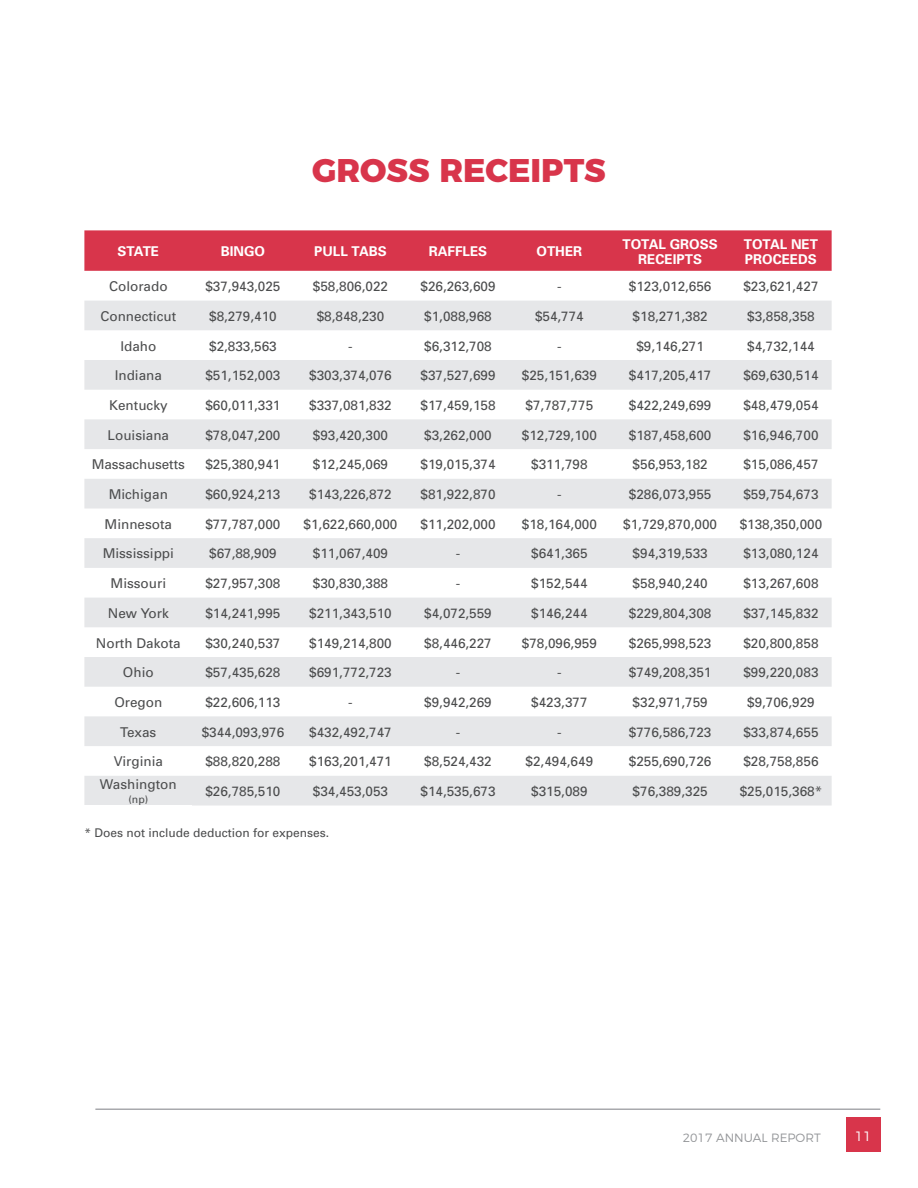
<style>
.page{position:relative;width:918px;height:1188px;background:#fff}
.page>*{position:absolute;margin:0;border:0;box-sizing:border-box;transform-origin:0 0}
.t1{font:800 32.85px "Montserrat";color:#d8354b}
.t2{font:13.5px "Univers";color:#4b4c4d}
.t3{font:700 13.5px/15px "Univers";color:#fff;text-align:center}
.t4{font:300 13.5px "Montserrat";color:#fff}
.t5{font:12px "Univers";color:#4b4c4d}
.t6{font:300 12px "Montserrat";color:#939598}
.t7{font:10.5px "Univers";color:#4b4c4d}
</style>
<div class="page">
<hr style="left:95px;top:1108px;width:785px;height:2px;background:#a8a9ad">
<div style="left:846px;top:1118px;width:34px;height:34px;background:#d8354b"></div>
<div style="left:84px;top:230px;width:748px;height:41px;background:#d8354b"></div>
<svg style="left:84px;top:301px;width:748px;height:445px;fill:#e6e7e9"></svg>
<div style="left:84px;top:776px;width:748px;height:30px;background:#e6e7e9"></div>
<p class="t1" style="left:312px;top:143px;width:295px">GROSS RECEIPTS</p>
<p class="t3" style="left:117px;top:243px;width:43px">STATE</p>
<p class="t3" style="left:221px;top:243px;width:46px">BINGO</p>
<p class="t3" style="left:314px;top:243px;width:74px">PULL TABS</p>
<p class="t3" style="left:429px;top:243px;width:60px">RAFFLES</p>
<p class="t3" style="left:537px;top:243px;width:47px">OTHER</p>
<p class="t3" style="left:623px;top:236px;width:97px">TOTAL GROSS<br>RECEIPTS</p>
<p class="t3" style="left:744px;top:236px;width:76px;text-align:left">TOTAL NET<br>PROCEEDS</p>
<p class="t2" style="left:109px;top:278px;width:60px">Colorado</p>
<p class="t2" style="left:205px;top:278px;width:77px">$37,943,025</p>
<p class="t2" style="left:313px;top:278px;width:77px">$58,806,022</p>
<p class="t2" style="left:421px;top:278px;width:77px">$26,263,609</p>
<p class="t2" style="left:557px;top:278px;width:6px">-</p>
<p class="t2" style="left:629px;top:278px;width:84px">$123,012,656</p>
<p class="t2" style="left:743px;top:278px;width:77px">$23,621,427</p>
<p class="t2" style="left:100px;top:308px;width:77px">Connecticut</p>
<p class="t2" style="left:209px;top:308px;width:69px">$8,279,410</p>
<p class="t2" style="left:317px;top:308px;width:69px">$8,848,230</p>
<p class="t2" style="left:424px;top:308px;width:69px">$1,088,968</p>
<p class="t2" style="left:535px;top:308px;width:50px">$54,774</p>
<p class="t2" style="left:633px;top:308px;width:77px">$18,271,382</p>
<p class="t2" style="left:747px;top:308px;width:69px">$3,858,358</p>
<p class="t2" style="left:120px;top:337px;width:38px">Idaho</p>
<p class="t2" style="left:209px;top:337px;width:69px">$2,833,563</p>
<p class="t2" style="left:348px;top:337px;width:6px">-</p>
<p class="t2" style="left:424px;top:337px;width:69px">$6,312,708</p>
<p class="t2" style="left:557px;top:337px;width:6px">-</p>
<p class="t2" style="left:636px;top:337px;width:69px">$9,146,271</p>
<p class="t2" style="left:747px;top:337px;width:69px">$4,732,144</p>
<p class="t2" style="left:115px;top:367px;width:49px">Indiana</p>
<p class="t2" style="left:205px;top:367px;width:77px">$51,152,003</p>
<p class="t2" style="left:309px;top:367px;width:84px">$303,374,076</p>
<p class="t2" style="left:421px;top:367px;width:77px">$37,527,699</p>
<p class="t2" style="left:522px;top:367px;width:77px">$25,151,639</p>
<p class="t2" style="left:629px;top:367px;width:84px">$417,205,417</p>
<p class="t2" style="left:743px;top:367px;width:77px">$69,630,514</p>
<p class="t2" style="left:109px;top:397px;width:60px">Kentucky</p>
<p class="t2" style="left:205px;top:397px;width:77px">$60,011,331</p>
<p class="t2" style="left:309px;top:397px;width:84px">$337,081,832</p>
<p class="t2" style="left:421px;top:397px;width:77px">$17,459,158</p>
<p class="t2" style="left:526px;top:397px;width:69px">$7,787,775</p>
<p class="t2" style="left:629px;top:397px;width:84px">$422,249,699</p>
<p class="t2" style="left:743px;top:397px;width:77px">$48,479,054</p>
<p class="t2" style="left:108px;top:427px;width:63px">Louisiana</p>
<p class="t2" style="left:205px;top:427px;width:77px">$78,047,200</p>
<p class="t2" style="left:313px;top:427px;width:77px">$93,420,300</p>
<p class="t2" style="left:424px;top:427px;width:69px">$3,262,000</p>
<p class="t2" style="left:522px;top:427px;width:77px">$12,729,100</p>
<p class="t2" style="left:629px;top:427px;width:84px">$187,458,600</p>
<p class="t2" style="left:743px;top:427px;width:77px">$16,946,700</p>
<p class="t2" style="left:92px;top:456px;width:94px">Massachusetts</p>
<p class="t2" style="left:205px;top:456px;width:77px">$25,380,941</p>
<p class="t2" style="left:313px;top:456px;width:77px">$12,245,069</p>
<p class="t2" style="left:421px;top:456px;width:77px">$19,015,374</p>
<p class="t2" style="left:531px;top:456px;width:58px">$311,798</p>
<p class="t2" style="left:633px;top:456px;width:77px">$56,953,182</p>
<p class="t2" style="left:743px;top:456px;width:77px">$15,086,457</p>
<p class="t2" style="left:109px;top:486px;width:61px">Michigan</p>
<p class="t2" style="left:205px;top:486px;width:77px">$60,924,213</p>
<p class="t2" style="left:309px;top:486px;width:84px">$143,226,872</p>
<p class="t2" style="left:421px;top:486px;width:77px">$81,922,870</p>
<p class="t2" style="left:557px;top:486px;width:6px">-</p>
<p class="t2" style="left:629px;top:486px;width:84px">$286,073,955</p>
<p class="t2" style="left:743px;top:486px;width:77px">$59,754,673</p>
<p class="t2" style="left:105px;top:516px;width:69px">Minnesota</p>
<p class="t2" style="left:205px;top:516px;width:77px">$77,787,000</p>
<p class="t2" style="left:304px;top:516px;width:95px">$1,622,660,000</p>
<p class="t2" style="left:421px;top:516px;width:77px">$11,202,000</p>
<p class="t2" style="left:522px;top:516px;width:77px">$18,164,000</p>
<p class="t2" style="left:623px;top:516px;width:95px">$1,729,870,000</p>
<p class="t2" style="left:740px;top:516px;width:84px">$138,350,000</p>
<p class="t2" style="left:103px;top:545px;width:73px">Mississippi</p>
<p class="t2" style="left:209px;top:545px;width:69px">$67,88,909</p>
<p class="t2" style="left:313px;top:545px;width:77px">$11,067,409</p>
<p class="t2" style="left:456px;top:545px;width:6px">-</p>
<p class="t2" style="left:531px;top:545px;width:58px">$641,365</p>
<p class="t2" style="left:633px;top:545px;width:77px">$94,319,533</p>
<p class="t2" style="left:743px;top:545px;width:77px">$13,080,124</p>
<p class="t2" style="left:111px;top:575px;width:57px">Missouri</p>
<p class="t2" style="left:205px;top:575px;width:77px">$27,957,308</p>
<p class="t2" style="left:313px;top:575px;width:77px">$30,830,388</p>
<p class="t2" style="left:456px;top:575px;width:6px">-</p>
<p class="t2" style="left:531px;top:575px;width:58px">$152,544</p>
<p class="t2" style="left:633px;top:575px;width:77px">$58,940,240</p>
<p class="t2" style="left:743px;top:575px;width:77px">$13,267,608</p>
<p class="t2" style="left:108px;top:605px;width:62px">New York</p>
<p class="t2" style="left:205px;top:605px;width:77px">$14,241,995</p>
<p class="t2" style="left:309px;top:605px;width:84px">$211,343,510</p>
<p class="t2" style="left:424px;top:605px;width:69px">$4,072,559</p>
<p class="t2" style="left:531px;top:605px;width:58px">$146,244</p>
<p class="t2" style="left:629px;top:605px;width:84px">$229,804,308</p>
<p class="t2" style="left:743px;top:605px;width:77px">$37,145,832</p>
<p class="t2" style="left:96px;top:634px;width:86px">North Dakota</p>
<p class="t2" style="left:205px;top:634px;width:77px">$30,240,537</p>
<p class="t2" style="left:309px;top:634px;width:84px">$149,214,800</p>
<p class="t2" style="left:424px;top:634px;width:69px">$8,446,227</p>
<p class="t2" style="left:522px;top:634px;width:77px">$78,096,959</p>
<p class="t2" style="left:629px;top:634px;width:84px">$265,998,523</p>
<p class="t2" style="left:743px;top:634px;width:77px">$20,800,858</p>
<p class="t2" style="left:123px;top:664px;width:32px">Ohio</p>
<p class="t2" style="left:205px;top:664px;width:77px">$57,435,628</p>
<p class="t2" style="left:309px;top:664px;width:84px">$691,772,723</p>
<p class="t2" style="left:456px;top:664px;width:6px">-</p>
<p class="t2" style="left:557px;top:664px;width:6px">-</p>
<p class="t2" style="left:629px;top:664px;width:84px">$749,208,351</p>
<p class="t2" style="left:743px;top:664px;width:77px">$99,220,083</p>
<p class="t2" style="left:114px;top:694px;width:50px">Oregon</p>
<p class="t2" style="left:205px;top:694px;width:77px">$22,606,113</p>
<p class="t2" style="left:348px;top:694px;width:6px">-</p>
<p class="t2" style="left:424px;top:694px;width:69px">$9,942,269</p>
<p class="t2" style="left:531px;top:694px;width:58px">$423,377</p>
<p class="t2" style="left:633px;top:694px;width:77px">$32,971,759</p>
<p class="t2" style="left:747px;top:694px;width:69px">$9,706,929</p>
<p class="t2" style="left:120px;top:724px;width:38px">Texas</p>
<p class="t2" style="left:202px;top:724px;width:84px">$344,093,976</p>
<p class="t2" style="left:309px;top:724px;width:84px">$432,492,747</p>
<p class="t2" style="left:456px;top:724px;width:6px">-</p>
<p class="t2" style="left:557px;top:724px;width:6px">-</p>
<p class="t2" style="left:629px;top:724px;width:84px">$776,586,723</p>
<p class="t2" style="left:743px;top:724px;width:77px">$33,874,655</p>
<p class="t2" style="left:114px;top:753px;width:51px">Virginia</p>
<p class="t2" style="left:205px;top:753px;width:77px">$88,820,288</p>
<p class="t2" style="left:309px;top:753px;width:84px">$163,201,471</p>
<p class="t2" style="left:424px;top:753px;width:69px">$8,524,432</p>
<p class="t2" style="left:526px;top:753px;width:69px">$2,494,649</p>
<p class="t2" style="left:629px;top:753px;width:84px">$255,690,726</p>
<p class="t2" style="left:743px;top:753px;width:77px">$28,758,856</p>
<p class="t2" style="left:100px;top:776px;width:78px">Washington</p>
<p class="t7" style="left:128px;top:793px;width:21px">(np)</p>
<p class="t2" style="left:205px;top:783px;width:77px">$26,785,510</p>
<p class="t2" style="left:313px;top:783px;width:77px">$34,453,053</p>
<p class="t2" style="left:421px;top:783px;width:77px">$14,535,673</p>
<p class="t2" style="left:531px;top:783px;width:58px">$315,089</p>
<p class="t2" style="left:633px;top:783px;width:77px">$76,389,325</p>
<p class="t2" style="left:740px;top:783px;width:84px">$25,015,368*</p>
<p class="t5" style="left:84px;top:825px;width:246px">* Does not include deduction for expenses.</p>
<p class="t6" style="left:683px;top:1129px;width:139px">2017 ANNUAL REPORT</p>
<p class="t4" style="left:855px;top:1126px;width:18px">11</p>
</div>
